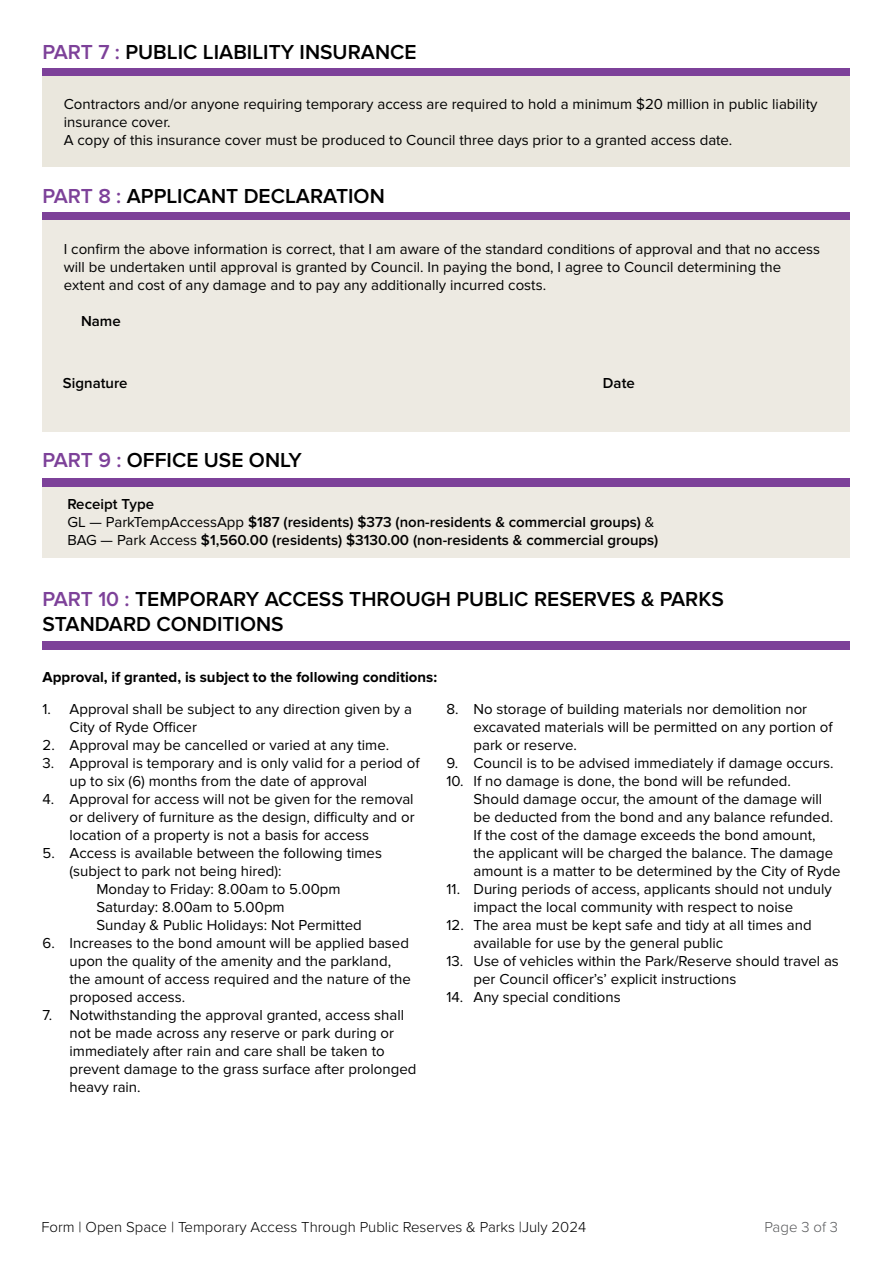
<style>
.page{position:relative;width:893px;height:1263px;background:#fff}
.page>*{position:absolute;margin:0;border:0;box-sizing:border-box;transform-origin:0 0}
.t1{font:600 21px/25.2px "Proxima Nova";color:#000}
.t2{font:15px/18px "Proxima Nova";color:#000}
.t3{font:600 15px/18px "Proxima Nova";color:#000}
.t4{font:300 15px "Proxima Nova";color:#000}
.t5{font:700 15px "Proxima Nova";color:#000}
.t6{font:300 15px "Proxima Nova";color:#58595b}
.s1{color:#7d4199}
.s2{font-weight:400}
</style>
<div class="page">
<div style="left:43px;top:487px;width:807px;height:71px;background:#edeae2"></div>
<div style="left:43px;top:68px;width:807px;height:9px;background:#7d4199"></div>
<div style="left:43px;top:212px;width:807px;height:8px;background:#7d4199"></div>
<div style="left:43px;top:77px;width:807px;height:90px;background:#eae7dd"></div>
<div style="left:43px;top:220px;width:807px;height:212px;background:#edeae2"></div>
<div style="left:43px;top:641px;width:807px;height:9px;background:#7d4199"></div>
<div style="left:43px;top:478px;width:807px;height:9px;background:#7d4199"></div>
<h1 class="t1" style="left:43px;top:40px;width:376px"><span class="s1">PART 7 :</span> PUBLIC LIABILITY INSURANCE</h1>
<p class="t2" style="left:64px;top:96px;width:755px">Contractors and/or anyone requiring temporary access are required to hold a minimum $20 million in public liability insurance cover.<br>A copy of this insurance cover must be produced to Council three days prior to a granted access date.</p>
<h1 class="t1" style="left:43px;top:184px;width:344px"><span class="s1">PART 8 :</span> APPLICANT DECLARATION</h1>
<p class="t2" style="left:64px;top:241px;width:758px">I confirm the above information is correct, that I am aware of the standard conditions of approval and that no access will be undertaken until approval is granted by Council. In paying the bond, I agree to Council determining the extent and cost of any damage and to pay any additionally incurred costs.</p>
<p class="t3" style="left:81px;top:313px;width:41px">Name</p>
<p class="t3" style="left:63px;top:374px;width:66px">Signature</p>
<p class="t3" style="left:603px;top:374px;width:33px">Date</p>
<h1 class="t1" style="left:43px;top:449px;width:261px"><span class="s1">PART 9 :</span> OFFICE USE ONLY</h1>
<p class="t3" style="left:67px;top:496px;width:593px">Receipt Type<br><span class="s2">GL — ParkTempAccessApp</span> $187 (residents) $373 (non-residents &amp; commercial groups) <span class="s2">&amp;<br>BAG — Park Access</span> $1,560.00 (residents) $3130.00 (non-residents &amp; commercial groups)</p>
<h1 class="t1" style="left:43px;top:587px;width:683px"><span class="s1">PART 10 :</span> TEMPORARY ACCESS THROUGH PUBLIC RESERVES &amp; PARKS<br>STANDARD CONDITIONS</h1>
<p class="t5" style="left:43px;top:668px;width:396px">Approval, if granted, is subject to the following conditions:</p>
<p class="t2" style="left:70px;top:700px;width:344px;text-indent:-27px">1. Approval shall be subject to any direction given by a<br>City of Ryde Officer</p>
<p class="t2" style="left:43px;top:736px;width:348px">2. Approval may be cancelled or varied at any time.</p>
<p class="t2" style="left:70px;top:754px;width:352px;text-indent:-27px">3. Approval is temporary and is only valid for a period of up to six (6) months from the date of approval</p>
<p class="t2" style="left:70px;top:790px;width:347px;text-align:justify;text-indent:-27px">4. Approval for access will not be given for the removal or delivery of furniture as the design, difficulty and or location of a property is not a basis for access</p>
<p class="t2" style="left:43px;top:844px;width:341px">5. Access is available between the following times</p>
<p class="t2" style="left:70px;top:862px;width:214px">(subject to park not being hired):</p>
<p class="t2" style="left:97px;top:880px;width:246px">Monday to Friday: 8.00am to 5.00pm</p>
<p class="t2" style="left:97px;top:898px;width:190px">Saturday: 8.00am to 5.00pm</p>
<p class="t2" style="left:97px;top:916px;width:267px">Sunday &amp; Public Holidays: Not Permitted</p>
<p class="t2" style="left:70px;top:934px;width:343px;text-indent:-27px">6. Increases to the bond amount will be applied based upon the quality of the amenity and the parkland, the amount of access required and the nature of the proposed access.</p>
<p class="t2" style="left:70px;top:1006px;width:348px;text-indent:-27px">7. Notwithstanding the approval granted, access shall not be made across any reserve or park during or immediately after rain and care shall be taken to prevent damage to the grass surface after prolonged heavy rain.</p>
<p class="t2" style="left:473px;top:700px;width:361px;text-indent:-27px">8. No storage of building materials nor demolition nor excavated materials will be permitted on any portion of park or reserve.</p>
<p class="t2" style="left:446px;top:754px;width:388px">9. Council is to be advised immediately if damage occurs.</p>
<p class="t2" style="left:473px;top:772px;width:369px;text-indent:-27px">10. If no damage is done, the bond will be refunded.<br>Should damage occur, the amount of the damage will be deducted from the bond and any balance refunded.<br>If the cost of the damage exceeds the bond amount,<br>the applicant will be charged the balance. The damage amount is a matter to be determined by the City of Ryde</p>
<p class="t2" style="left:473px;top:880px;width:360px;text-indent:-27px">11. During periods of access, applicants should not unduly impact the local community with respect to noise</p>
<p class="t2" style="left:473px;top:916px;width:340px;text-indent:-27px">12. The area must be kept safe and tidy at all times and available for use by the general public</p>
<p class="t2" style="left:473px;top:952px;width:367px;text-indent:-27px">13. Use of vehicles within the Park/Reserve should travel as per Council officer’s’ explicit instructions</p>
<p class="t2" style="left:446px;top:988px;width:176px">14. Any special conditions</p>
<p class="t4" style="left:41px;top:1219px;width:546px">Form | Open Space | Temporary Access Through Public Reserves &amp; Parks |July 2024</p>
<p class="t6" style="left:764px;top:1219px;width:75px">Page 3 of 3</p>
</div>
